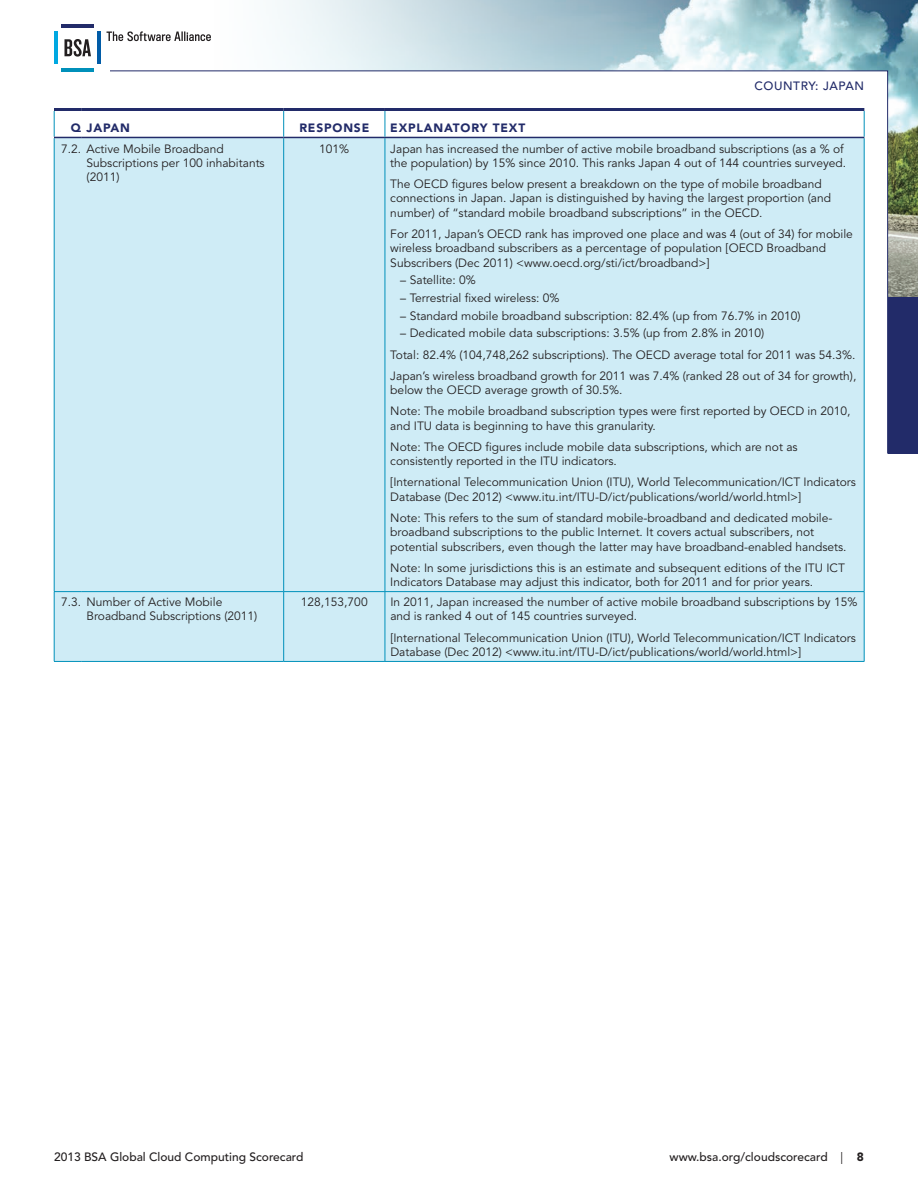
<style>
.page{position:relative;width:918px;height:1188px;background:#fff}
.page>*{position:absolute;margin:0;border:0;box-sizing:border-box;transform-origin:0 0}
.t1{font:12px/14.4px "Avenir LT Std";color:#231f20}
.t2{font:500 12px "Avenir LT Std";color:#231f20}
.t3{font:900 12px "Avenir LT Std";letter-spacing:.07em;color:#222b69}
.t4{font:500 12px "Avenir LT Std";letter-spacing:.05em;color:#222b69}
.s1{font-weight:400}
.s2{font-weight:900}
</style>
<div class="page">
<img style="left:277px;top:0;width:641px;height:297px">
<div style="left:888px;top:297px;width:30px;height:157px;background:#222b69"></div>
<svg style="left:53px;top:70px;width:835px;height:384px"></svg>
<div style="left:0;top:21px;width:110px;height:60px;background:#fff"></div>
<hr style="left:98px;top:31px;width:3px;height:33px;background:#015ca7">
<hr style="left:61px;top:24px;width:33px;height:3px;background:#222b69">
<hr style="left:54px;top:31px;width:3px;height:33px;background:#00a8e1">
<hr style="left:61px;top:68px;width:33px;height:3px;background:#0090ba">
<svg style="left:64px;top:31px;width:147px;height:26px"></svg>
<div style="left:55px;top:138px;width:809px;height:523px;background:#cfecf6"></div>
<hr style="left:283px;top:138px;width:1px;height:453px;background:#0090ba">
<hr style="left:385px;top:138px;width:1px;height:453px;background:#0090ba">
<svg style="left:54px;top:591px;width:27px;height:1px"></svg>
<hr style="left:81px;top:591px;width:203px;height:1px;background:#0090ba">
<hr style="left:284px;top:591px;width:101px;height:1px;background:#0090ba">
<hr style="left:283px;top:592px;width:1px;height:69px;background:#0090ba">
<hr style="left:385px;top:591px;width:479px;height:1px;background:#0090ba">
<hr style="left:385px;top:592px;width:1px;height:69px;background:#0090ba">
<hr style="left:864px;top:138px;width:1px;height:453px;background:#0090ba">
<hr style="left:864px;top:592px;width:1px;height:69px;background:#0090ba">
<hr style="left:284px;top:661px;width:101px;height:1px;background:#0090ba">
<hr style="left:385px;top:661px;width:479px;height:1px;background:#0090ba">
<hr style="left:81px;top:108px;width:203px;height:3px;background:#222b69">
<hr style="left:284px;top:108px;width:101px;height:3px;background:#222b69">
<hr style="left:385px;top:108px;width:479px;height:3px;background:#222b69">
<hr style="left:81px;top:137px;width:203px;height:1px;background:#222b69">
<hr style="left:284px;top:137px;width:101px;height:1px;background:#222b69">
<hr style="left:385px;top:137px;width:479px;height:1px;background:#222b69">
<hr style="left:54px;top:138px;width:1px;height:453px;background:#0090ba">
<hr style="left:54px;top:592px;width:1px;height:69px;background:#0090ba">
<svg style="left:54px;top:661px;width:27px;height:1px"></svg>
<hr style="left:81px;top:661px;width:203px;height:1px;background:#0090ba">
<hr style="left:54px;top:108px;width:27px;height:3px;background:#222b69">
<svg style="left:283px;top:111px;width:1px;height:26px"></svg>
<svg style="left:385px;top:111px;width:1px;height:26px"></svg>
<svg style="left:864px;top:111px;width:1px;height:26px"></svg>
<svg style="left:54px;top:111px;width:27px;height:27px"></svg>
<p class="t4" style="left:754px;top:79px;width:111px">Country: Japan</p>
<p class="t3" style="left:71px;top:121px;width:61px">Q JAPAN</p>
<p class="t3" style="left:299px;top:121px;width:71px">RESPONSE</p>
<p class="t3" style="left:390px;top:121px;width:137px">EXPLANATORY TEXT</p>
<p class="t1" style="left:87px;top:142px;width:180px;text-indent:-25px">7.2. Active Mobile Broadband<br>Subscriptions per 100 inhabitants (2011)</p>
<p class="t1" style="left:319px;top:142px;width:32px">101%</p>
<p class="t1" style="left:390px;top:142px;width:457px">Japan has increased the number of active mobile broadband subscriptions (as a % of the population) by 15% since 2010. This ranks Japan 4 out of 144 countries surveyed.</p>
<p class="t1" style="left:390px;top:177px;width:442px">The OECD figures below present a breakdown on the type of mobile broadband connections in Japan. Japan is distinguished by having the largest proportion (and number) of “standard mobile broadband subscriptions” in the OECD.</p>
<p class="t1" style="left:390px;top:227px;width:464px">For 2011, Japan’s OECD rank has improved one place and was 4 (out of 34) for mobile wireless broadband subscribers as a percentage of population [OECD Broadband<br>Subscribers (Dec 2011) &lt;www.oecd.org/sti/ict/broadband&gt;]</p>
<p class="t1" style="left:400px;top:273px;width:77px">– Satellite: 0%</p>
<p class="t1" style="left:400px;top:291px;width:161px">– Terrestrial fixed wireless: 0%</p>
<p class="t1" style="left:400px;top:309px;width:402px">– Standard mobile broadband subscription: 82.4% (up from 76.7% in 2010)</p>
<p class="t1" style="left:390px;top:323px;width:468px;line-height:21.1px;text-indent:10px">– Dedicated mobile data subscriptions: 3.5% (up from 2.8% in 2010)<br>Total: 82.4% (104,748,262 subscriptions). The OECD average total for 2011 was 54.3%.<br>Japan’s wireless broadband growth for 2011 was 7.4% (ranked 28 out of 34 for growth),</p>
<p class="t1" style="left:390px;top:380px;width:462px;line-height:21.1px">below the OECD average growth of 30.5%.<br>Note: The mobile broadband subscription types were first reported by OECD in 2010,</p>
<p class="t1" style="left:390px;top:415px;width:409px;line-height:21.1px">and ITU data is beginning to have this granularity.<br>Note: The OECD figures include mobile data subscriptions, which are not as</p>
<p class="t1" style="left:390px;top:451px;width:467px;line-height:21.1px">consistently reported in the ITU indicators.<br>[International Telecommunication Union (ITU), World Telecommunication/ICT Indicators</p>
<p class="t1" style="left:390px;top:486px;width:444px;line-height:21.1px">Database (Dec 2012) &lt;www.itu.int/ITU-D/ict/publications/world/world.html&gt;]<br>Note: This refers to the sum of standard mobile-broadband and dedicated mobile-</p>
<p class="t1" style="left:390px;top:525px;width:458px">broadband subscriptions to the public Internet. It covers actual subscribers, not potential subscribers, even though the latter may have broadband-enabled handsets.</p>
<p class="t1" style="left:390px;top:561px;width:456px">Note: In some jurisdictions this is an estimate and subsequent editions of the ITU ICT<br>Indicators Database may adjust this indicator, both for 2011 and for prior years.</p>
<p class="t1" style="left:87px;top:595px;width:172px;text-indent:-25px">7.3. Number of Active Mobile<br>Broadband Subscriptions (2011)</p>
<p class="t1" style="left:301px;top:595px;width:68px">128,153,700</p>
<p class="t1" style="left:390px;top:595px;width:469px">In 2011, Japan increased the number of active mobile broadband subscriptions by 15% and is ranked 4 out of 145 countries surveyed.</p>
<p class="t1" style="left:390px;top:631px;width:467px">[International Telecommunication Union (ITU), World Telecommunication/ICT Indicators<br>Database (Dec 2012) &lt;www.itu.int/ITU-D/ict/publications/world/world.html&gt;]</p>
<p class="t2" style="left:54px;top:1150px;width:251px">2013 BSA Global Cloud Computing Scorecard</p>
<p class="t2" style="left:670px;top:1150px;width:196px">www.bsa.org/cloudscorecard <span class="s1">|</span> <span class="s2">8</span></p>
</div>
